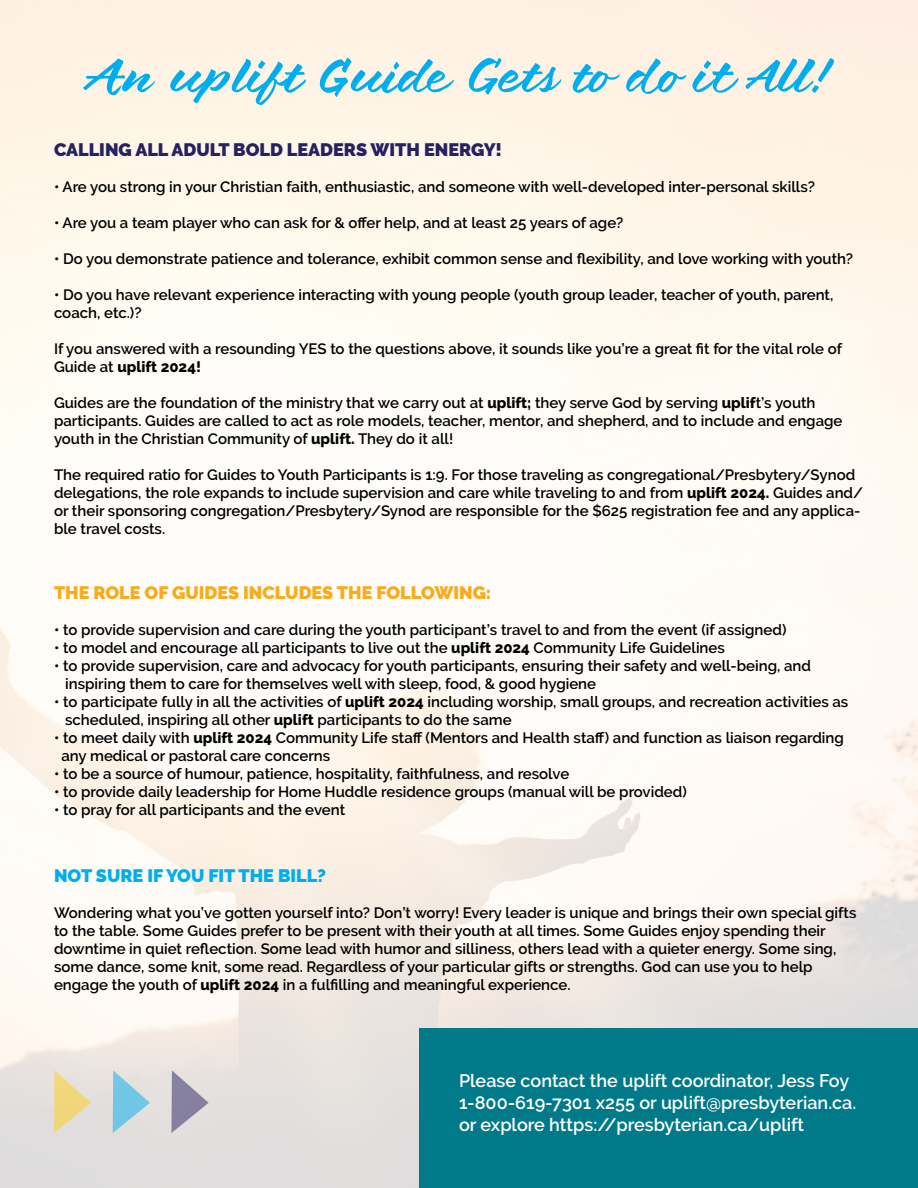
<style>
.page{position:relative;width:918px;height:1188px;background:#fff}
.page>*{position:absolute;margin:0;border:0;box-sizing:border-box;transform-origin:0 0}
.t1{font:51px "Brushland";letter-spacing:.005em;color:#00aeef}
.t2{font:600 18px "Raleway";color:#fff}
.t3{font:900 18px "Raleway";color:#262161}
.t4{font:900 18px "Raleway";color:#faab1a}
.t5{font:900 18px "Raleway";color:#00aeef}
.t6{font:600 15px/18px "Raleway";color:#000}
.s1{font-weight:800}
</style>
<div class="page">
<div style="left:419px;top:1028px;width:499px;height:160px;background:#007a89"></div>
<svg style="left:171px;top:1070px;width:38px;height:63px;background:#b6b2bf"></svg>
<svg style="left:113px;top:1070px;width:37px;height:63px;background:#abd3e1"></svg>
<svg style="left:54px;top:1070px;width:37px;height:63px;background:#e9dbac"></svg>
<p class="t1" style="left:90px;top:45px;width:740px">An uplift Guide Gets to do it All!</p>
<p class="t3" style="left:54px;top:139px;width:450px">CALLING ALL ADULT BOLD LEADERS WITH ENERGY!</p>
<p class="t6" style="left:54px;top:178px;width:763px">• Are you strong in your Christian faith, enthusiastic, and someone with well-developed inter-personal skills?</p>
<p class="t6" style="left:54px;top:214px;width:571px">• Are you a team player who can ask for &amp; offer help, and at least 25 years of age?</p>
<p class="t6" style="left:54px;top:250px;width:801px">• Do you demonstrate patience and tolerance, exhibit common sense and flexibility, and love working with youth?</p>
<p class="t6" style="left:54px;top:286px;width:781px">• Do you have relevant experience interacting with young people (youth group leader, teacher of youth, parent, coach, etc.)?</p>
<p class="t6" style="left:54px;top:340px;width:790px">If you answered with a resounding YES to the questions above, it sounds like you’re a great fit for the vital role of<br>Guide at <span class="s1">uplift 2024!</span></p>
<p class="t6" style="left:54px;top:394px;width:790px">Guides are the foundation of the ministry that we carry out at <span class="s1">uplift;</span> they serve God by serving <span class="s1">uplif</span>t’s youth participants. Guides are called to act as role models, teacher, mentor, and shepherd, and to include and engage youth in the Christian Community of <span class="s1">uplift.</span> They do it all!</p>
<p class="t6" style="left:54px;top:466px;width:811px">The required ratio for Guides to Youth Participants is 1:9. For those traveling as congregational/Presbytery/Synod delegations, the role expands to include supervision and care while traveling to and from <span class="s1">uplift 2024.</span> Guides and/ or their sponsoring congregation/Presbytery/Synod are responsible for the $625 registration fee and any applica&shy;ble travel costs.</p>
<p class="t4" style="left:54px;top:583px;width:439px">THE ROLE OF GUIDES INCLUDES THE FOLLOWING:</p>
<p class="t6" style="left:54px;top:621px;width:734px">• to provide supervision and care during the youth participant’s travel to and from the event (if assigned)</p>
<p class="t6" style="left:54px;top:639px;width:672px">• to model and encourage all participants to live out the <span class="s1">uplift 2024</span> Community Life Guidelines</p>
<p class="t6" style="left:65px;top:657px;width:747px;text-indent:-11px">• to provide supervision, care and advocacy for youth participants, ensuring their safety and well-being, and inspiring them to care for themselves well with sleep, food, &amp; good hygiene</p>
<p class="t6" style="left:54px;top:693px;width:796px">• to participate fully in all the activities of <span class="s1">uplift 2024</span> including worship, small groups, and recreation activities as</p>
<p class="t6" style="left:65px;top:711px;width:448px">scheduled, inspiring all other <span class="s1">uplift</span> participants to do the same</p>
<p class="t6" style="left:54px;top:729px;width:791px">• to meet daily with <span class="s1">uplift 2024</span> Community Life staff (Mentors and Health staff) and function as liaison regarding</p>
<p class="t6" style="left:61px;top:747px;width:270px">any medical or pastoral care concerns</p>
<p class="t6" style="left:54px;top:765px;width:517px">• to be a source of humour, patience, hospitality, faithfulness, and resolve</p>
<p class="t6" style="left:54px;top:783px;width:634px">• to provide daily leadership for Home Huddle residence groups (manual will be provided)</p>
<p class="t6" style="left:54px;top:801px;width:293px">• to pray for all participants and the event</p>
<p class="t5" style="left:54px;top:865px;width:274px">NOT SURE IF YOU FIT THE BILL?</p>
<p class="t6" style="left:54px;top:903px;width:804px">Wondering what you’ve gotten yourself into? Don’t worry! Every leader is unique and brings their own special gifts to the table. Some Guides prefer to be present with their youth at all times. Some Guides enjoy spending their downtime in quiet reflection. Some lead with humor and silliness, others lead with a quieter energy. Some sing, some dance, some knit, some read. Regardless of your particular gifts or strengths. God can use you to help engage the youth of <span class="s1">uplift 2024</span> in a fulfilling and meaningful experience.</p>
<p class="t2" style="left:459px;top:1071px;width:392px">Please contact the uplift coordinator, Jess Foy</p>
<p class="t2" style="left:459px;top:1092px;width:399px">1-800-619-7301 x255 or uplift@presbyterian.ca.</p>
<p class="t2" style="left:459px;top:1114px;width:347px">or explore https://presbyterian.ca/uplift</p>
</div>
